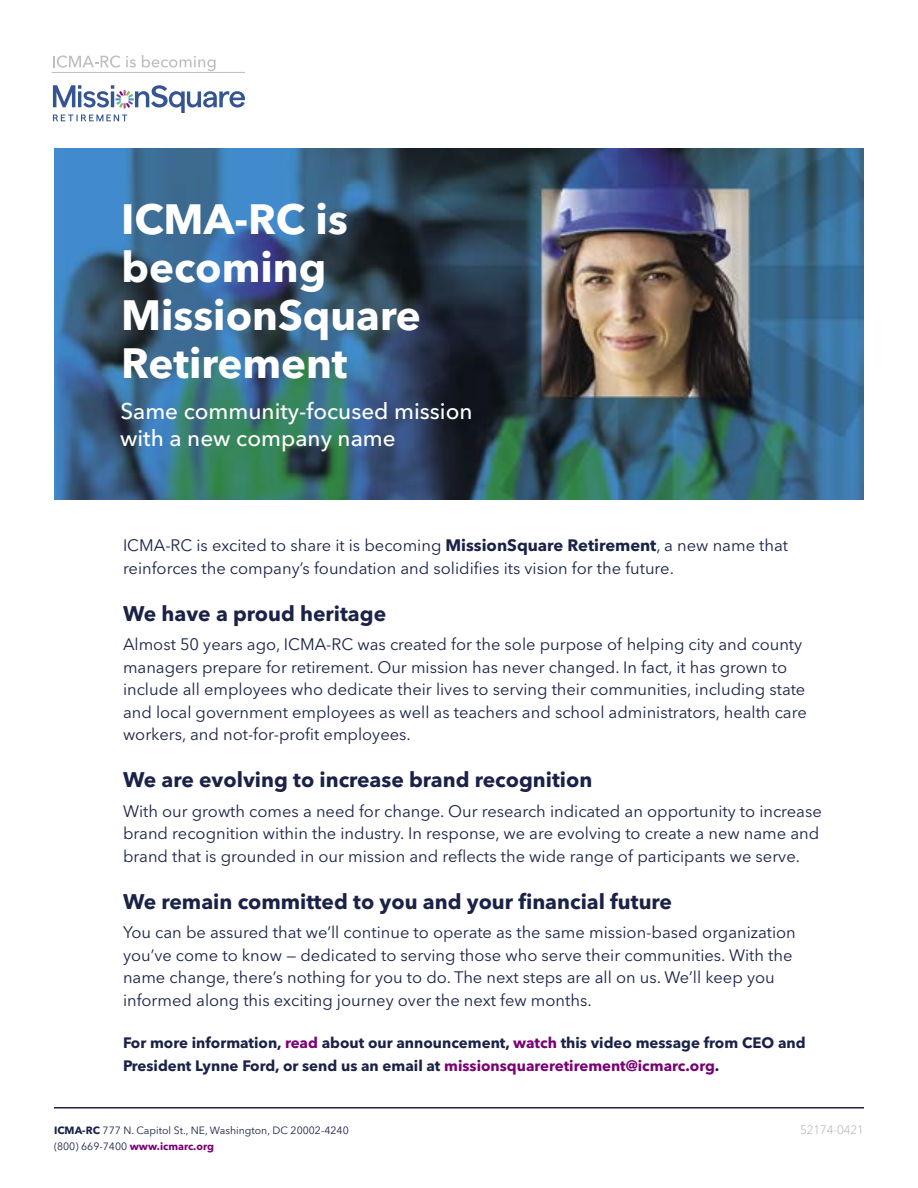
<style>
.page{position:relative;width:918px;height:1188px;background:#fff}
.page>*{position:absolute;margin:0;border:0;box-sizing:border-box;transform-origin:0 0}
.t1{font:700 42px/48px "Avenir Next LT Pro";color:#fff}
.t2{font:500 22.5px/27px "Avenir Next LT Pro";color:#fff}
.t3{font:700 21px "Avenir Next LT Pro";color:#1b2247}
.t4{font:16.5px/22.5px "Avenir Next LT Pro";color:#1b2247}
.t5{font:700 15px/22.5px "Avenir Next LT Pro";color:#1b2247}
.t6{font:100 12px "Avenir Next LT Pro";letter-spacing:-.01em;color:#919096}
.t7{font:10.5px/16.5px "Avenir Next LT Pro";color:#1b2247}
.s1{font-weight:700}
.s2{color:#7a0076}
.s3{font-weight:700;color:#7a0076}
</style>
<div class="page">
<hr style="left:54px;top:1107px;width:810px;height:1px;background:#1b2247">
<img style="left:54px;top:148px;width:810px;height:352px">
<svg style="left:53px;top:85px;width:192px;height:36px"></svg>
<hr style="left:52px;top:72px;width:193px;height:1px;background:#c0bdc0">
<svg style="left:53px;top:55px;width:83px;height:13px"></svg>
<svg style="left:142px;top:55px;width:74px;height:16px"></svg>
<h1 class="t1" style="left:121px;top:195px;width:301px">ICMA-RC is becoming<br>MissionSquare<br>Retirement</h1>
<h2 class="t2" style="left:120px;top:397px;width:354px">Same community-focused mission with a new company name</h2>
<p class="t4" style="left:123px;top:534px;width:666px">ICMA-RC is excited to share it is becoming <span class="s1">MissionSquare Retirement</span>, a new name that reinforces the company’s foundation and solidifies its vision for the future.</p>
<p class="t3" style="left:123px;top:601px;width:265px">We have a proud heritage</p>
<p class="t4" style="left:123px;top:633px;width:685px">Almost 50 years ago, ICMA-RC was created for the sole purpose of helping city and county managers prepare for retirement. Our mission has never changed. In fact, it has grown to include all employees who dedicate their lives to serving their communities, including state and local government employees as well as teachers and school administrators, health care workers, and not-for-profit employees.</p>
<p class="t3" style="left:123px;top:767px;width:471px">We are evolving to increase brand recognition</p>
<p class="t4" style="left:123px;top:800px;width:700px">With our growth comes a need for change. Our research indicated an opportunity to increase brand recognition within the industry. In response, we are evolving to create a new name and brand that is grounded in our mission and reflects the wide range of participants we serve.</p>
<p class="t3" style="left:123px;top:889px;width:551px">We remain committed to you and your financial future</p>
<p class="t4" style="left:123px;top:921px;width:674px">You can be assured that we’ll continue to operate as the same mission-based organization you’ve come to know — dedicated to serving those who serve their communities. With the name change, there’s nothing for you to do. The next steps are all on us. We’ll keep you informed along this exciting journey over the next few months.</p>
<p class="t5" style="left:123px;top:1032px;width:684px">For more information, <span class="s2">read</span> about our announcement, <span class="s2">watch</span> this video message from CEO and<br>President Lynne Ford, or send us an email at <span class="s2">missionsquareretirement@icmarc.org</span>.</p>
<p class="t7" style="left:54px;top:1122px;width:296px"><span class="s1">ICMA-RC</span> 777 N. Capitol St., NE, Washington, DC 20002-4240 (800) 669-7400 <span class="s3">www.icmarc.org</span></p>
<p class="t6" style="left:800px;top:1123px;width:65px">52174-0421</p>
</div>
